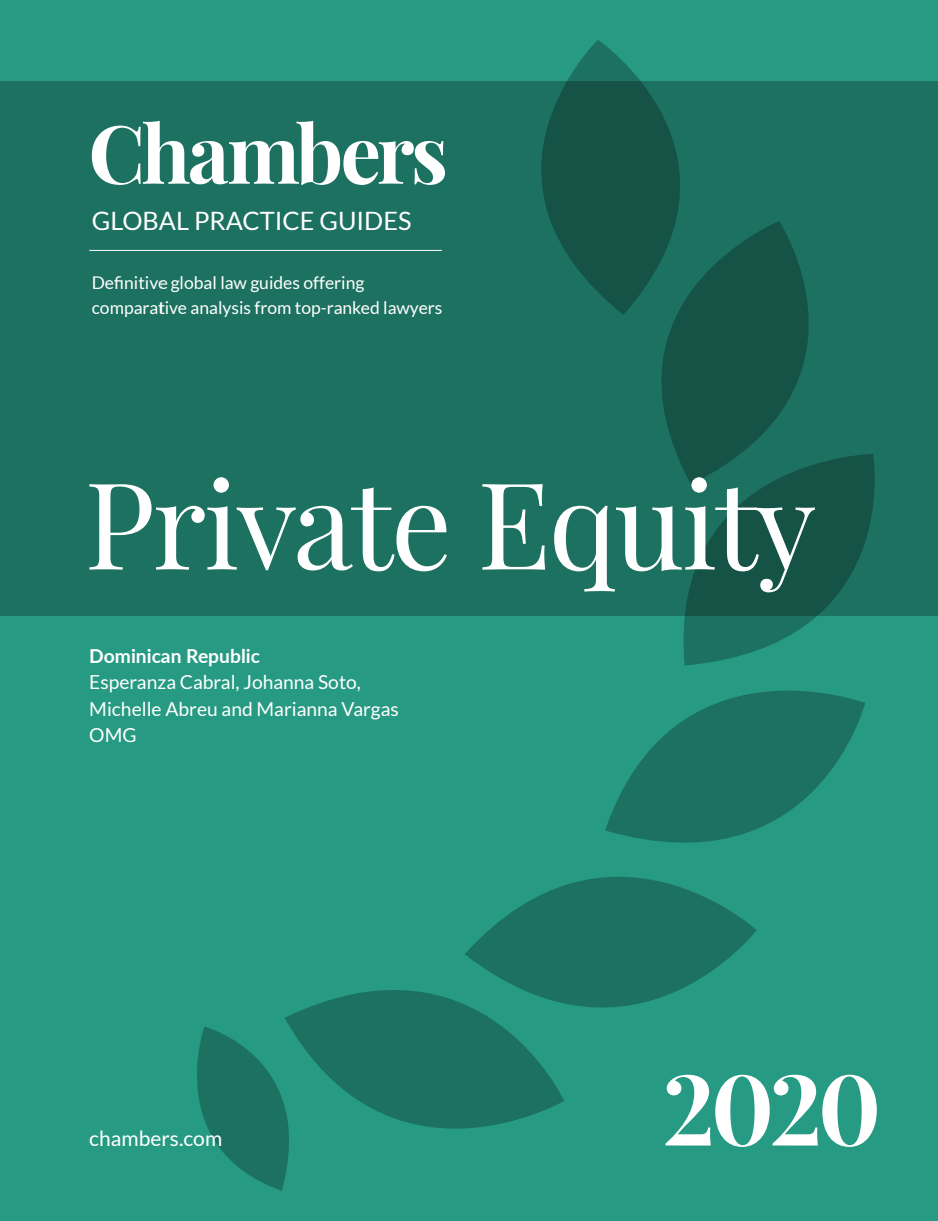
<style>
.page{position:relative;width:938px;height:1221px;background:#fff}
.page>*{position:absolute;margin:0;border:0;box-sizing:border-box;transform-origin:0 0}
.t1{font:120.75px "Playfair Display";letter-spacing:-.02em;color:#fff}
.t2{font:700 98px "Playfair Display";color:#fff}
.t3{font:25.38px "Lato";color:#fff}
.t4{font:21px "Lato";color:#fff}
.t5{font:19.25px/26.2px "Lato";color:#fff}
.t6{font:700 19.25px "Lato";color:#fff}
.t7{font:17.5px "Lato";color:#fff}
</style>
<div class="page">
<div style="left:0;top:0;width:938px;height:1220px;background:#269a82"></div>
<div style="left:0;top:81px;width:938px;height:534px;background:#1c7160"></div>
<svg style="left:197px;top:1026px;width:87px;height:164px"></svg>
<svg style="left:541px;top:40px;width:139px;height:243px;fill:#145346"></svg>
<svg style="left:590px;top:221px;width:219px;height:233px;fill:#145346"></svg>
<svg style="left:667px;top:454px;width:209px;height:178px"></svg>
<svg style="left:284px;top:990px;width:280px;height:190px"></svg>
<svg style="left:620px;top:632px;width:245px;height:197px"></svg>
<svg style="left:464px;top:795px;width:292px;height:291px"></svg>
<svg style="left:92px;top:121px;width:353px;height:64px"></svg>
<hr style="left:89px;top:250px;width:353px;height:1px;background:#fff">
<p class="t3" style="left:92px;top:207px;width:321px">GLOBAL PRACTICE GUIDES</p>
<p class="t7" style="left:92px;top:273px;width:274px">Definitive global law guides offering</p>
<p class="t7" style="left:92px;top:297px;width:352px">comparative analysis from top-ranked lawyers</p>
<p class="t1" style="left:84px;top:449px;width:733px">Private Equity</p>
<p class="t6" style="left:89px;top:642px;width:172px">Dominican Republic</p>
<p class="t5" style="left:89px;top:669px;width:311px">Esperanza Cabral, Johanna Soto,<br>Michelle Abreu and Marianna Vargas<br>OMG</p>
<p class="t4" style="left:89px;top:1126px;width:134px">chambers.com</p>
<p class="t2" style="left:662px;top:1046px;width:220px">2020</p>
</div>
